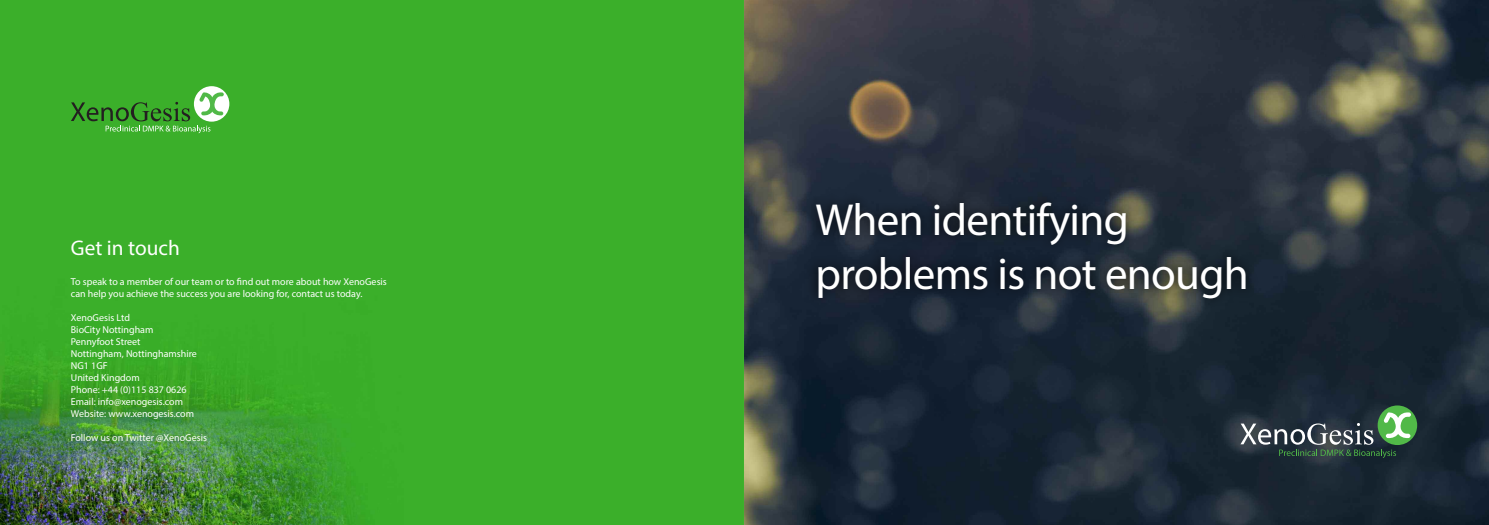
<style>
.page{position:relative;width:1489px;height:525px;background:#fff}
.page>*{position:absolute;margin:0;border:0;box-sizing:border-box;transform-origin:0 0}
.t1{font:45px/54px "Myriad Pro";letter-spacing:-.015em;color:#fff}
.t2{font:21.25px "Myriad Pro";color:#fff}
.t3{font:10px/12px "Myriad Pro";color:#fff}
</style>
<div class="page">
<img style="left:0;top:0;width:1488px;height:524px">
<div style="left:1377px;top:405px;width:39px;height:40px;background:#51b948;border-radius:50%"></div>
<svg style="left:1240px;top:411px;width:170px;height:47px"></svg>
<div style="left:194px;top:86px;width:35px;height:36px;background:#fff;border-radius:50%"></div>
<svg style="left:71px;top:92px;width:153px;height:41px"></svg>
<img style="left:798px;top:183px;width:595px;height:208px">
<h2 class="t2" style="left:71px;top:240px;width:110px">Get in touch</h2>
<p class="t3" style="left:71px;top:276px;width:317px">To speak to a member of our team or to find out more about how XenoGesis can help you achieve the success you are looking for, contact us today.</p>
<p class="t3" style="left:71px;top:312px;width:127px">XenoGesis Ltd<br>BioCity Nottingham<br>Pennyfoot Street<br>Nottingham, Nottinghamshire<br>NG1 1GF<br>United Kingdom<br>Phone: +44 (0)115 837 0626<br>Email: info@xenogesis.com<br>Website: www.xenogesis.com</p>
<p class="t3" style="left:71px;top:432px;width:138px">Follow us on Twitter @XenoGesis</p>
<h1 class="t1" style="left:815px;top:196px;width:435px">When identifying problems is not enough</h1>
</div>
